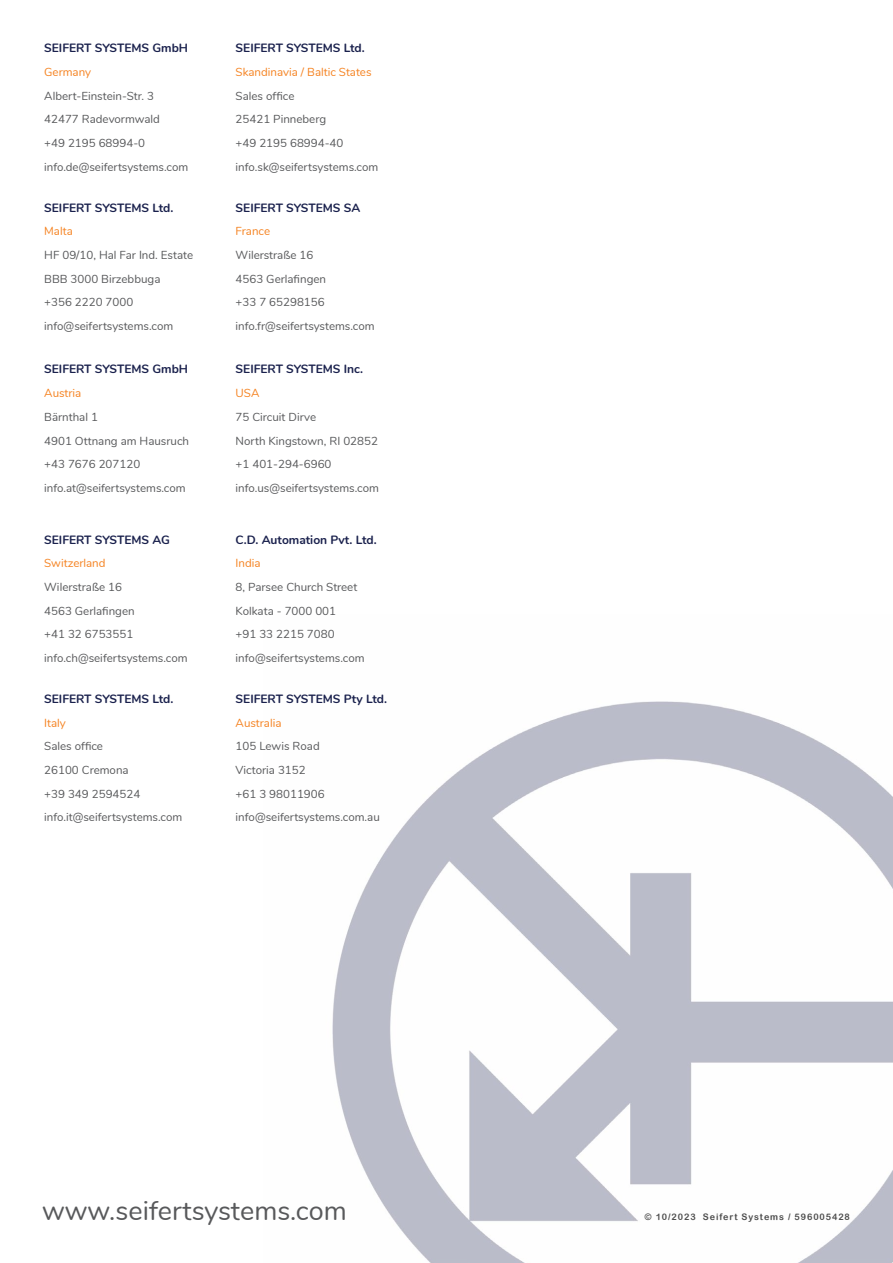
<style>
.page{position:relative;width:893px;height:1263px;background:#fff}
.page>*{position:absolute;margin:0;border:0;box-sizing:border-box;transform-origin:0 0}
.t1{font:27px "Nunito";color:#58595b}
.t2{font:700 12px "Nunito";color:#1a214d}
.t3{font:11.55px/23.7px "Nunito";color:#58595b}
.t4{font:11.55px "Nunito";color:#f58220}
.t5{font:9px "Arial Rounded MT Bold";letter-spacing:.1em;color:#000}
</style>
<div class="page">
<img style="left:332px;top:701px;width:561px;height:562px">
<p class="t2" style="left:44px;top:39px;width:145px">SEIFERT SYSTEMS GmbH</p>
<p class="t4" style="left:44px;top:63px;width:48px">Germany</p>
<p class="t3" style="left:44px;top:83px;width:146px">Albert-Einstein-Str. 3<br>42477 Radevormwald<br>+49 2195 68994-0 info.de@seifertsystems.com</p>
<p class="t2" style="left:44px;top:199px;width:131px">SEIFERT SYSTEMS Ltd.</p>
<p class="t4" style="left:44px;top:223px;width:30px">Malta</p>
<p class="t3" style="left:44px;top:242px;width:150px">HF 09/10, Hal Far Ind. Estate<br>BBB 3000 Birzebbuga<br>+356 2220 7000 info@seifertsystems.com</p>
<p class="t2" style="left:44px;top:360px;width:145px">SEIFERT SYSTEMS GmbH</p>
<p class="t4" style="left:44px;top:385px;width:39px">Austria</p>
<p class="t3" style="left:44px;top:404px;width:146px">Bärnthal 1<br>4901 Ottnang am Hausruch +43 7676 207120 info.at@seifertsystems.com</p>
<p class="t2" style="left:44px;top:530px;width:127px">SEIFERT SYSTEMS AG</p>
<p class="t4" style="left:44px;top:555px;width:63px">Switzerland</p>
<p class="t3" style="left:44px;top:574px;width:145px">Wilerstraße 16<br>4563 Gerlafingen<br>+41 32 6753551 info.ch@seifertsystems.com</p>
<p class="t2" style="left:44px;top:690px;width:131px">SEIFERT SYSTEMS Ltd.</p>
<p class="t4" style="left:44px;top:714px;width:23px">Italy</p>
<p class="t3" style="left:44px;top:734px;width:140px">Sales office<br>26100 Cremona<br>+39 349 2594524 info.it@seifertsystems.com</p>
<p class="t2" style="left:236px;top:39px;width:131px">SEIFERT SYSTEMS Ltd.</p>
<p class="t4" style="left:236px;top:63px;width:137px">Skandinavia / Baltic States</p>
<p class="t3" style="left:236px;top:83px;width:144px">Sales office<br>25421 Pinneberg<br>+49 2195 68994-40 info.sk@seifertsystems.com</p>
<p class="t2" style="left:236px;top:199px;width:126px">SEIFERT SYSTEMS SA</p>
<p class="t4" style="left:236px;top:223px;width:36px">France</p>
<p class="t3" style="left:236px;top:242px;width:141px">Wilerstraße 16<br>4563 Gerlafingen<br>+33 7 65298156 info.fr@seifertsystems.com</p>
<p class="t2" style="left:236px;top:360px;width:129px">SEIFERT SYSTEMS Inc.</p>
<p class="t4" style="left:236px;top:385px;width:25px">USA</p>
<p class="t3" style="left:236px;top:404px;width:145px">75 Circuit Dirve<br>North Kingstown, RI 02852 +1 401-294-6960 info.us@seifertsystems.com</p>
<p class="t2" style="left:236px;top:530px;width:143px">C.D. Automation Pvt. Ltd.</p>
<p class="t4" style="left:236px;top:555px;width:27px">India</p>
<p class="t3" style="left:236px;top:574px;width:130px">8, Parsee Church Street<br>Kolkata - 7000 001<br>+91 33 2215 7080 info@seifertsystems.com</p>
<p class="t2" style="left:236px;top:690px;width:153px">SEIFERT SYSTEMS Pty Ltd.</p>
<p class="t4" style="left:236px;top:714px;width:47px">Australia</p>
<p class="t3" style="left:236px;top:734px;width:146px">105 Lewis Road<br>Victoria 3152<br>+61 3 98011906 info@seifertsystems.com.au</p>
<h1 class="t1" style="left:42px;top:1191px;width:306px">www.seifertsystems.com</h1>
<p class="t5" style="left:645px;top:1211px;width:206px">© 10/2023 Seifert Systems / 596005428</p>
</div>
